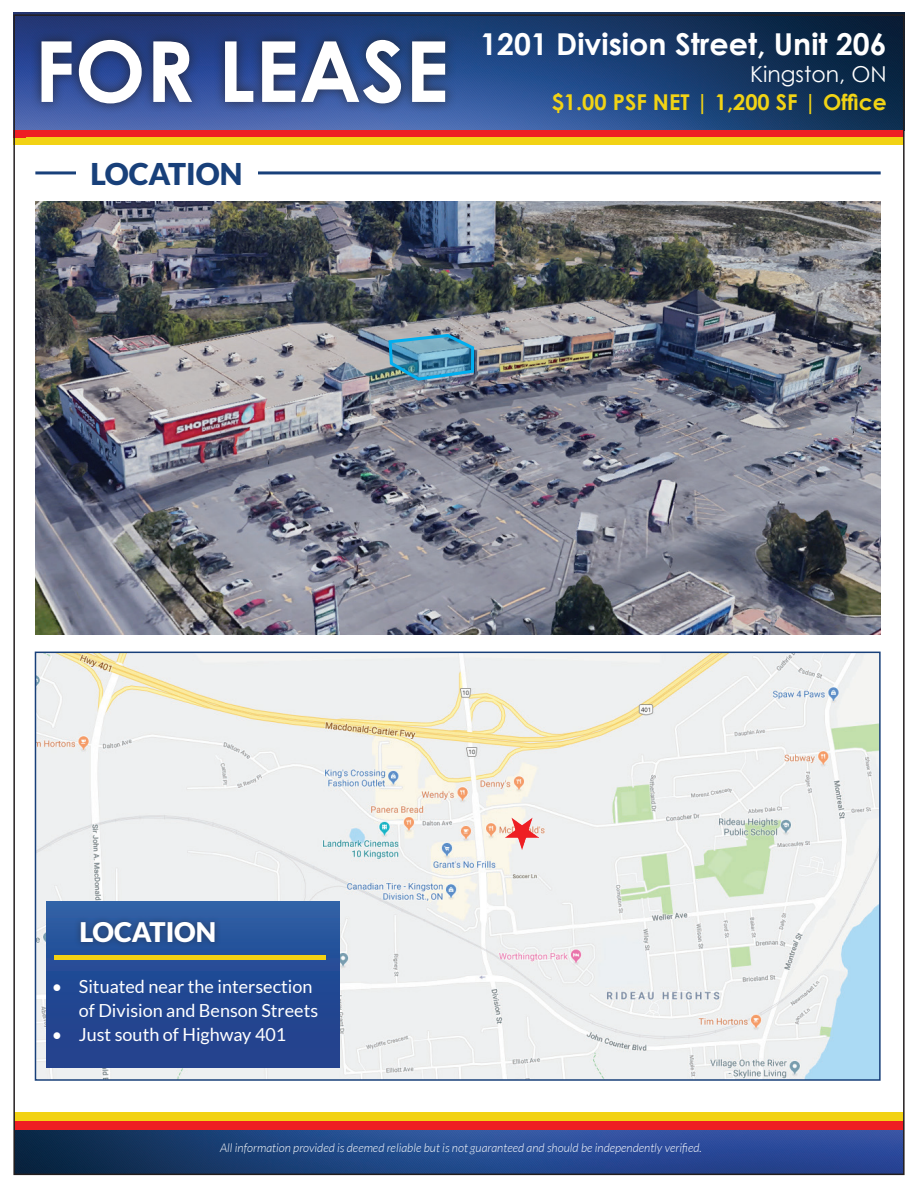
<style>
.page{position:relative;width:918px;height:1188px;background:#fff}
.page>*{position:absolute;margin:0;border:0;box-sizing:border-box;transform-origin:0 0}
.t1{font:700 84.3px "Century Gothic";color:#fff}
.t2{font:700 30.15px "Century Gothic";color:#fff}
.t3{font:900 30px "Lato";color:#18407a}
.t4{font:900 27px "Lato";color:#fff}
.t5{font:21.9px "Century Gothic";color:#fff}
.t6{font:700 21.75px "Century Gothic";color:#f1d315}
.t7{font:18px/24px "Lato";color:#fff}
.t8{font:italic 300 12px "Lato";color:#fff}
</style>
<div class="page">
<img style="left:13px;top:13px;width:892px;height:118px">
<svg style="left:16px;top:131px;width:886px;height:7px;fill:#ee1e23"></svg>
<div style="left:13px;top:138px;width:891px;height:7px;background:#f2d214"></div>
<img style="left:16px;top:1129px;width:886px;height:43px">
<div style="left:14px;top:1121px;width:889px;height:8px;background:#ee1e23"></div>
<div style="left:14px;top:1112px;width:889px;height:9px;background:#f2d214"></div>
<hr style="left:35px;top:171px;width:846px;height:3px;background:#18407a">
<div style="left:76px;top:161px;width:181px;height:29px;background:#fff"></div>
<div style="left:30px;top:28px;width:427px;height:87px;background:#231f20;opacity:.75"></div>
<img style="left:36px;top:202px;width:844px;height:433px">
<img style="left:38px;top:655px;width:840px;height:423px">
<div style="left:35px;top:652px;width:846px;height:429px;border:2px solid #18407a"></div>
<img style="left:505px;top:818px;width:33px;height:32px">
<div style="left:46px;top:902px;width:293px;height:165px;background:linear-gradient(to bottom,#2b5da2,#203c89)"></div>
<div style="left:74px;top:916px;width:148px;height:33px;background:#231f20;opacity:.5"></div>
<img style="left:55px;top:955px;width:270px;height:5px">
<img style="left:387px;top:332px;width:89px;height:51px">
<h1 class="t1" style="left:34px;top:7px;width:416px">FOR LEASE</h1>
<h2 class="t2" style="left:480px;top:21px;width:408px">1201 Division Street, Unit 206</h2>
<h3 class="t5" style="left:750px;top:59px;width:138px">Kingston, ON</h3>
<h3 class="t6" style="left:552px;top:86px;width:337px">$1.00 PSF NET | 1,200 SF | Office</h3>
<h3 class="t3" style="left:91px;top:156px;width:154px">LOCATION</h3>
<h3 class="t4" style="left:80px;top:916px;width:138px">LOCATION</h3>
<h3 class="t7" style="left:79px;top:974px;width:241px;text-indent:-27px">• Situated near the intersection of Division and Benson Streets</h3>
<h3 class="t7" style="left:52px;top:1022px;width:236px">• Just south of Highway 401</h3>
<p class="t8" style="left:220px;top:1141px;width:483px">All information provided is deemed reliable but is not guaranteed and should be independently verified.</p>
</div>
